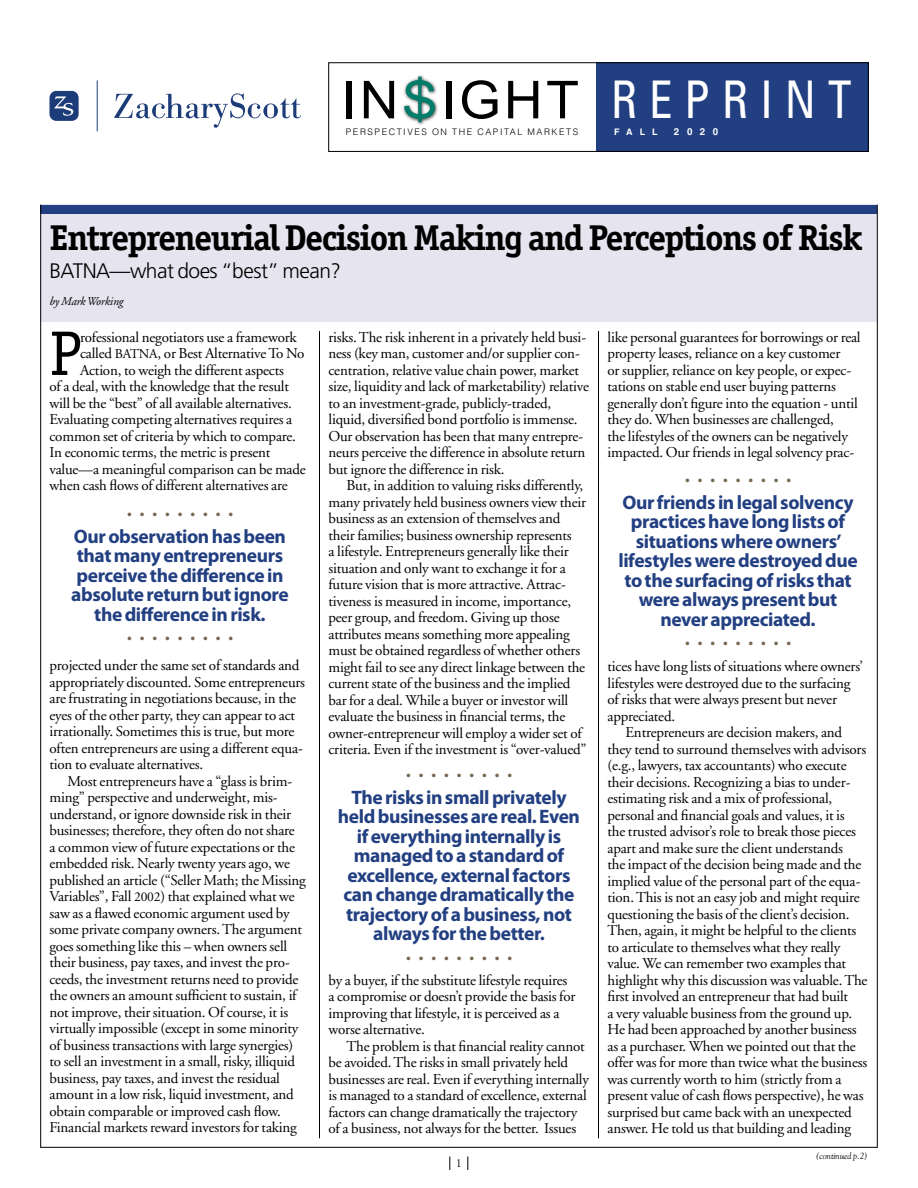
<style>
.page{position:relative;width:918px;height:1188px;background:#fff}
.page>*{position:absolute;margin:0;border:0;box-sizing:border-box;transform-origin:0 0}
.t1{font:63.15px "Officina Serif";color:#000}
.t2{font:condensed 51.9px "Univers";letter-spacing:.255em;color:#fff;scale:.9 1}
.t3{font:700 36px "Officina Serif";letter-spacing:-.045em;color:#000}
.t4{font:300 21px "Frutiger LT Std";letter-spacing:-.025em;color:#000}
.t5{font:700 19.5px/19.5px "Myriad Pro";letter-spacing:-.02em;color:#223f81;text-align:center}
.t6{font:700 19.5px "Myriad Pro";color:#766750}
.t7{font:15px/16.5px "Adobe Garamond";letter-spacing:-.015em;color:#000}
.t8{font:italic 12px "Adobe Garamond";letter-spacing:-.02em;color:#000}
.t9{font:11.25px "Goudy";color:#000}
.t10{font:700 9.75px "Helvetica";color:#fff}
.t11{font:300 9px "Helvetica";letter-spacing:.17em;color:#000}
.t12{font:italic 9px "Goudy";letter-spacing:-.015em;color:#000}
.t13{font:700 9px "Helvetica";color:#fff}
.s1{font-size:13.5px}
</style>
<div class="page">
<div style="left:40px;top:205px;width:838px;height:117px;background:#e6e5ef"></div>
<div style="left:40px;top:205px;width:838px;height:9px;background:#223f81"></div>
<hr style="left:598px;top:331px;width:1px;height:807px;background:#000">
<hr style="left:319px;top:331px;width:1px;height:807px;background:#000">
<svg style="left:114px;top:93px;width:187px;height:35px"></svg>
<div style="left:49px;top:91px;width:30px;height:30px;background:#1c3c79;border-radius:7px"></div>
<svg style="left:54px;top:96px;width:19px;height:20px"></svg>
<hr style="left:97px;top:80px;width:1px;height:51px;background:#1c3c79">
<svg style="left:450px;top:1156px;width:1px;height:14px"></svg>
<svg style="left:468px;top:1156px;width:1px;height:14px"></svg>
<div style="left:596px;top:62px;width:272px;height:90px;background:#223f81"></div>
<div style="left:347px;top:81px;width:5px;height:37px;background:#000"></div>
<svg style="left:364px;top:81px;width:30px;height:37px"></svg>
<div style="left:446px;top:81px;width:5px;height:37px;background:#000"></div>
<svg style="left:462px;top:80px;width:35px;height:39px"></svg>
<svg style="left:508px;top:81px;width:30px;height:37px"></svg>
<svg style="left:547px;top:81px;width:31px;height:37px"></svg>
<img style="left:403px;top:75px;width:35px;height:50px">
<svg style="left:404px;top:77px;width:31px;height:45px"></svg>
<div style="left:328px;top:63px;width:540px;height:89px;border:1px solid #000"></div>
<h2 class="t2" style="left:611px;top:67px;width:268px">REPRINT</h2>
<p class="t11" style="left:346px;top:127px;width:234px">PERSPECTIVES ON THE CAPITAL MARKETS</p>
<p class="t13" style="left:614px;top:127px;width:45px">FALL</p>
<p class="t10" style="left:674px;top:126px;width:46px">2020</p>
<h3 class="t3" style="left:50px;top:215px;width:815px">Entrepreneurial Decision Making and Perceptions of Risk</h3>
<h3 class="t4" style="left:50px;top:259px;width:293px">BATNA—what does “best” mean?</h3>
<p class="t8" style="left:50px;top:295px;width:75px">by Mark Working</p>
<h1 class="t1" style="left:50px;top:317px;width:33px">P</h1>
<p class="t7" style="left:80px;top:329px;width:218px">rofessional negotiators use a framework</p>
<p class="t7" style="left:328px;top:329px;width:262px">risks. The risk inherent in a privately held busi&shy;ness (key man, customer and/or supplier con&shy;centration, relative value chain power, market size, liquidity and lack of marketability) relative to an investment-grade, publicly-traded, liquid, diversified bond portfolio is immense.<br>Our observation has been that many entrepre&shy;neurs perceive the difference in absolute return but ignore the difference in risk.</p>
<p class="t7" style="left:328px;top:478px;width:259px;text-indent:18px">But, in addition to valuing risks differently, many privately held business owners view their business as an extension of themselves and their families; business ownership represents<br>a lifestyle. Entrepreneurs generally like their situation and only want to exchange it for a future vision that is more attractive. Attrac&shy;tiveness is measured in income, importance, peer group, and freedom. Giving up those attributes means something more appealing must be obtained regardless of whether others might fail to see any direct linkage between the current state of the business and the implied bar for a deal. While a buyer or investor will evaluate the business in financial terms, the owner-entrepreneur will employ a wider set of criteria. Even if the investment is “over-valued”</p>
<p class="t7" style="left:607px;top:329px;width:255px">like personal guarantees for borrowings or real property leases, reliance on a key customer<br>or supplier, reliance on key people, or expec&shy;tations on stable end user buying patterns generally don’t figure into the equation - until they do. When businesses are challenged,<br>the lifestyles of the owners can be negatively impacted. Our friends in legal solvency prac-</p>
<p class="t7" style="left:80px;top:346px;width:226px">called <span class="s1">BATNA</span>, or Best Alternative To No</p>
<p class="t7" style="left:80px;top:362px;width:205px">Action, to weigh the different aspects</p>
<p class="t7" style="left:49px;top:379px;width:241px">of a deal, with the knowledge that the result</p>
<p class="t7" style="left:49px;top:395px;width:244px">will be the “best” of all available alternatives.</p>
<p class="t7" style="left:49px;top:412px;width:244px">Evaluating competing alternatives requires a</p>
<p class="t7" style="left:49px;top:428px;width:248px">common set of criteria by which to compare.</p>
<p class="t7" style="left:49px;top:445px;width:222px">In economic terms, the metric is present</p>
<p class="t7" style="left:49px;top:461px;width:258px">value—a meaningful comparison can be made</p>
<p class="t7" style="left:49px;top:478px;width:240px">when cash flows of different alternatives are</p>
<h3 class="t6" style="left:685px;top:463px;width:108px">.........</h3>
<h3 class="t5" style="left:618px;top:492px;width:241px">Our friends in legal solvency practices have long lists of situations where owners’ lifestyles were destroyed due to the surfacing of risks that were always present but never appreciated.</h3>
<h3 class="t6" style="left:685px;top:626px;width:108px">.........</h3>
<h3 class="t6" style="left:127px;top:497px;width:108px">.........</h3>
<h3 class="t5" style="left:71px;top:526px;width:219px">Our observation has been that many entrepreneurs perceive the difference in absolute return but ignore the difference in risk.</h3>
<h3 class="t6" style="left:127px;top:621px;width:108px">.........</h3>
<p class="t7" style="left:49px;top:658px;width:257px">projected under the same set of standards and appropriately discounted. Some entrepreneurs are frustrating in negotiations because, in the eyes of the other party, they can appear to act irrationally. Sometimes this is true, but more often entrepreneurs are using a different equa&shy;tion to evaluate alternatives.</p>
<p class="t7" style="left:49px;top:773px;width:258px;text-indent:18px">Most entrepreneurs have a “glass is brim&shy;ming” perspective and underweight, mis&shy;understand, or ignore downside risk in their businesses; therefore, they often do not share<br>a common view of future expectations or the embedded risk. Nearly twenty years ago, we published an article (“Seller Math; the Missing Variables”, Fall <span class="s1">2002</span>) that explained what we saw as a flawed economic argument used by some private company owners. The argument goes something like this – when owners sell their business, pay taxes, and invest the pro&shy;ceeds, the investment returns need to provide the owners an amount sufficient to sustain, if not improve, their situation. Of course, it is virtually impossible (except in some minority of business transactions with large synergies) to sell an investment in a small, risky, illiquid business, pay taxes, and invest the residual amount in a low risk, liquid investment, and obtain comparable or improved cash flow.<br>Financial markets reward investors for taking</p>
<p class="t7" style="left:607px;top:659px;width:257px">tices have long lists of situations where owners’ lifestyles were destroyed due to the surfacing of risks that were always present but never appreciated.</p>
<p class="t7" style="left:607px;top:725px;width:262px;text-indent:18px">Entrepreneurs are decision makers, and they tend to surround themselves with advisors (e.g., lawyers, tax accountants) who execute their decisions. Recognizing a bias to under&shy;estimating risk and a mix of professional, personal and financial goals and values, it is<br>the trusted advisor’s role to break those pieces apart and make sure the client understands<br>the impact of the decision being made and the implied value of the personal part of the equa&shy;tion. This is not an easy job and might require questioning the basis of the client’s decision.<br>Then, again, it might be helpful to the clients to articulate to themselves what they really value. We can remember two examples that highlight why this discussion was valuable. The first involved an entrepreneur that had built<br>a very valuable business from the ground up.<br>He had been approached by another business as a purchaser. When we pointed out that the offer was for more than twice what the business was currently worth to him (strictly from a present value of cash flows perspective), he was surprised but came back with an unexpected answer. He told us that building and leading</p>
<h3 class="t6" style="left:406px;top:758px;width:108px">.........</h3>
<h3 class="t5" style="left:338px;top:787px;width:244px">The risks in small privately held businesses are real. Even if everything internally is managed to a standard of excellence, external factors can change dramatically the trajectory of a business, not always for the better.</h3>
<h3 class="t6" style="left:406px;top:941px;width:108px">.........</h3>
<p class="t7" style="left:328px;top:972px;width:249px">by a buyer, if the substitute lifestyle requires a compromise or doesn’t provide the basis for improving that lifestyle, it is perceived as a worse alternative.</p>
<p class="t7" style="left:328px;top:1038px;width:262px;text-indent:18px">The problem is that financial reality cannot be avoided. The risks in small privately held businesses are real. Even if everything internally is managed to a standard of excellence, external factors can change dramatically the trajectory of a business, not always for the better. Issues</p>
<p class="t9" style="left:456px;top:1156px;width:7px">1</p>
<p class="t12" style="left:816px;top:1150px;width:53px">(continued p.2)</p>
</div>
